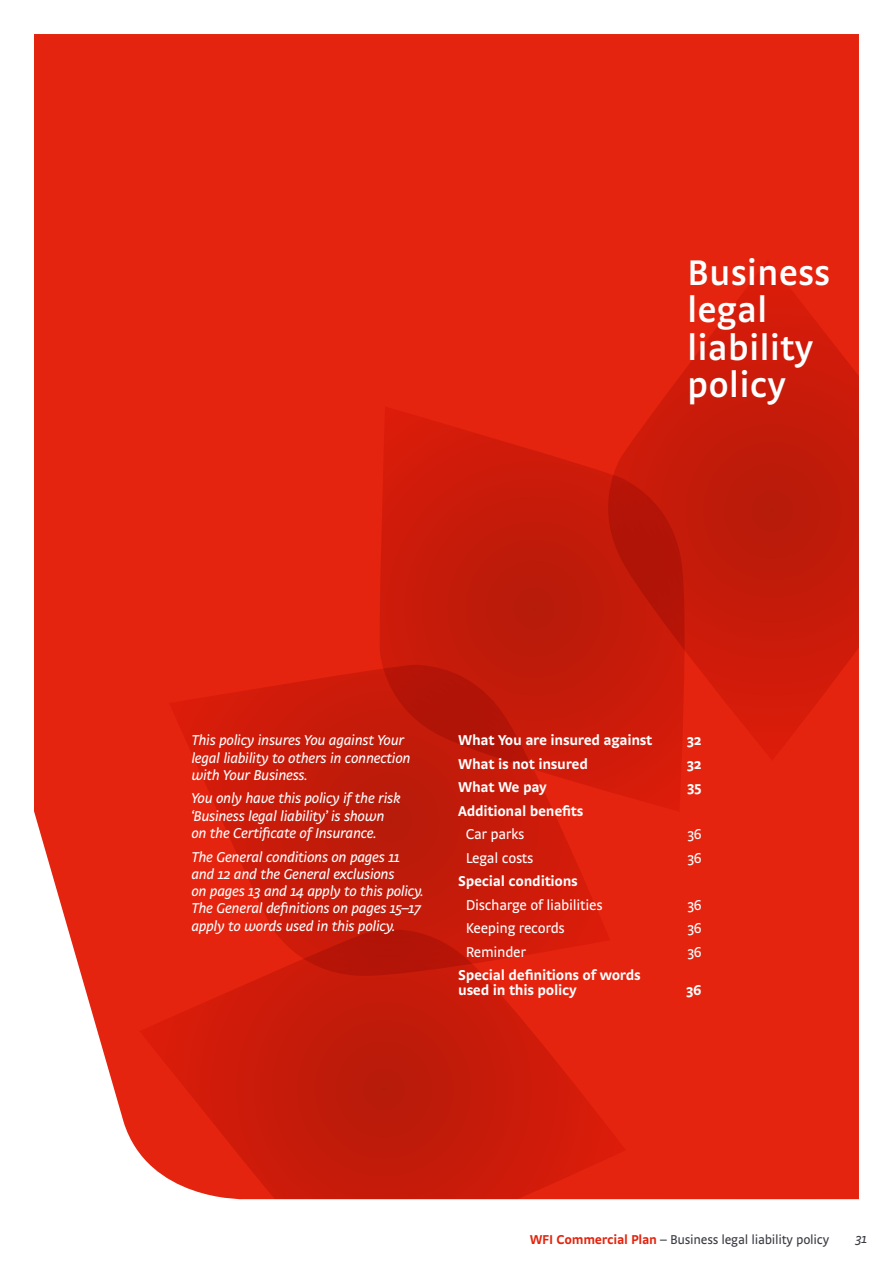
<style>
.page{position:relative;width:893px;height:1263px;background:#fff}
.page>*{position:absolute;margin:0;border:0;box-sizing:border-box;transform-origin:0 0}
._02_Section_heading{font:600 37.5px/37.5px "Strada OT";color:#fff}
._06_Copy_Italic{font:italic 15px/17.2px "Strada OT";letter-spacing:-.02em;color:#fff}
._03_Circles_text{font:700 15px/15px "Strada OT";letter-spacing:-.02em;color:#fff}
.Index_-_indents{font:15px "Strada OT";letter-spacing:-.02em;color:#fff}
.t1{font:13.5px "Strada OT";letter-spacing:-.02em;color:#3a3c42}
.t2{font:italic 13.5px "Strada OT";color:#3a3c42}
.s1{font-weight:700;color:#e4240e}
</style>
<div class="page">
<div style="left:34px;top:34px;width:825px;height:1166px;background:#e4240e"></div>
<svg style="left:169px;top:664px;width:442px;height:258px;background:#cf1d0b"></svg>
<svg style="left:378px;top:406px;width:311px;height:406px;background:#c81b0a"></svg>
<svg style="left:597px;top:259px;width:262px;height:502px;background:#ce1d0a"></svg>
<svg style="left:139px;top:922px;width:487px;height:278px;background:#d0200e"></svg>
<p class="_02_Section_heading" style="left:687px;top:253px;width:145px">Business legal liability policy</p>
<p class="_06_Copy_Italic" style="left:191px;top:732px;width:221px">This policy insures You against Your legal liability to others in connection with Your Business.</p>
<p class="_06_Copy_Italic" style="left:191px;top:790px;width:211px">You only have this policy if the risk ‘Business legal liability’ is shown on the Certificate of Insurance.</p>
<p class="_06_Copy_Italic" style="left:191px;top:848px;width:234px">The General conditions on pages 11 and 12 and the General exclusions<br>on pages 13 and 14 apply to this policy.<br>The General definitions on pages 15–17 apply to words used in this policy.</p>
<p class="_03_Circles_text" style="left:458px;top:733px;width:196px">What You are insured against</p>
<p class="_03_Circles_text" style="left:687px;top:733px;width:16px">32</p>
<p class="_03_Circles_text" style="left:458px;top:756px;width:131px">What is not insured</p>
<p class="_03_Circles_text" style="left:687px;top:756px;width:16px">32</p>
<p class="_03_Circles_text" style="left:458px;top:780px;width:90px">What We pay</p>
<p class="_03_Circles_text" style="left:687px;top:780px;width:16px">35</p>
<p class="_03_Circles_text" style="left:458px;top:803px;width:127px">Additional benefits</p>
<p class="Index_-_indents" style="left:466px;top:826px;width:60px">Car parks</p>
<p class="Index_-_indents" style="left:687px;top:826px;width:16px">36</p>
<p class="Index_-_indents" style="left:466px;top:849px;width:69px">Legal costs</p>
<p class="Index_-_indents" style="left:687px;top:849px;width:16px">36</p>
<p class="_03_Circles_text" style="left:458px;top:874px;width:121px">Special conditions</p>
<p class="Index_-_indents" style="left:466px;top:896px;width:138px">Discharge of liabilities</p>
<p class="Index_-_indents" style="left:687px;top:896px;width:16px">36</p>
<p class="Index_-_indents" style="left:466px;top:920px;width:101px">Keeping records</p>
<p class="Index_-_indents" style="left:687px;top:920px;width:16px">36</p>
<p class="Index_-_indents" style="left:466px;top:943px;width:62px">Reminder</p>
<p class="Index_-_indents" style="left:687px;top:943px;width:16px">36</p>
<p class="_03_Circles_text" style="left:458px;top:968px;width:184px">Special definitions of words used in this policy</p>
<p class="_03_Circles_text" style="left:686px;top:983px;width:17px">36</p>
<p class="t1" style="left:530px;top:1231px;width:301px"><span class="s1">WFI Commercial Plan</span> – Business legal liability policy</p>
<p class="t2" style="left:855px;top:1231px;width:13px">31</p>
</div>
